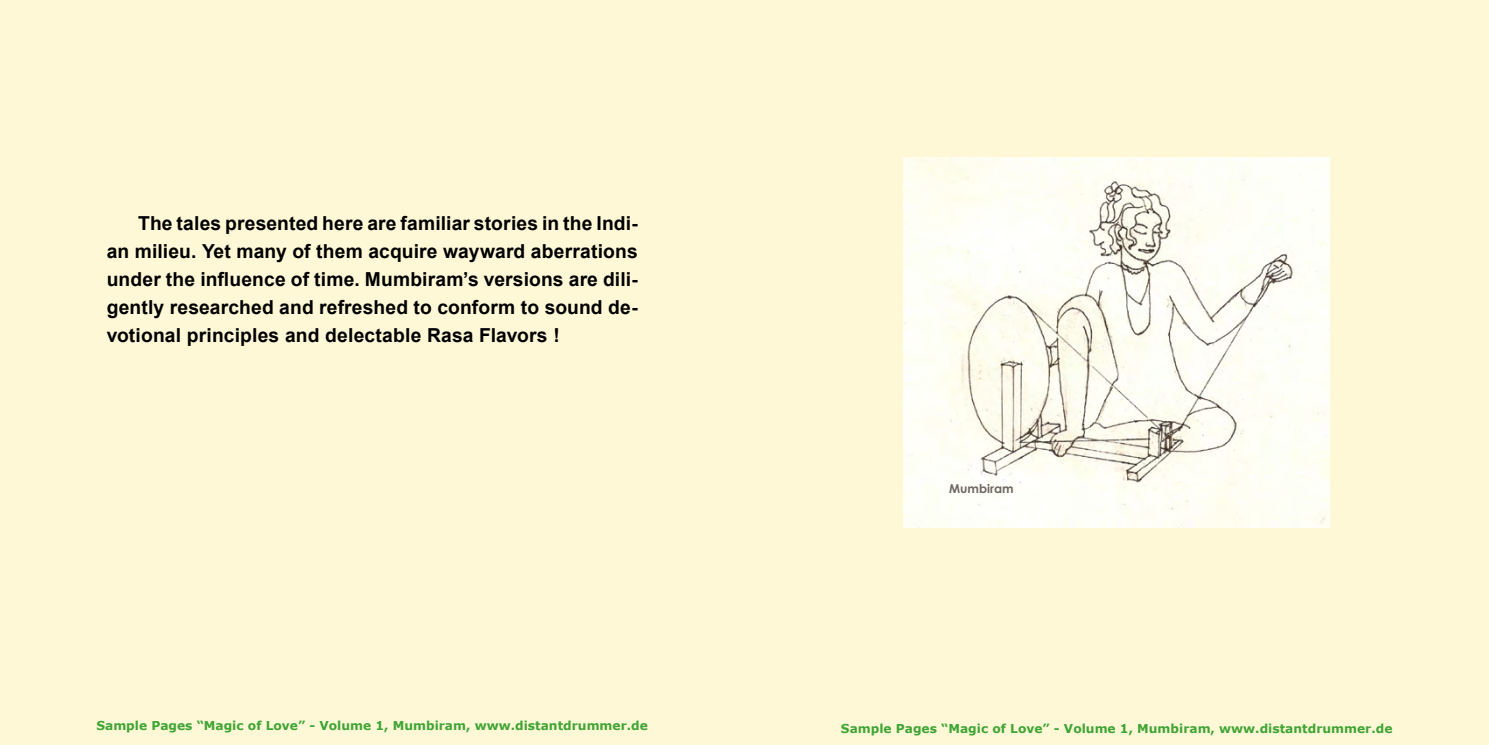
<style>
.page{position:relative;width:1489px;height:745px;background:#fff}
.page>*{position:absolute;margin:0;border:0;box-sizing:border-box;transform-origin:0 0}
.t1{font:700 19.25px/28px "Arial";letter-spacing:.005em;color:#000;text-align:justify}
.t2{font:700 12.25px "Verdana";color:#3fa535}
.t3{font:700 12.25px "Century Gothic Pro";color:#6f6763}
</style>
<div class="page">
<img style="left:903px;top:157px;width:426px;height:369px">
<p class="t1" style="left:107px;top:209px;width:532px;text-indent:31px">The tales presented here are familiar stories in the Indi&shy;an milieu. Yet many of them acquire wayward aberrations under the influence of time. Mumbiram’s versions are dili&shy;gently researched and refreshed to conform to sound de&shy;votional principles and delectable Rasa Flavors !</p>
<p class="t3" style="left:949px;top:481px;width:66px">Mumbiram</p>
<p class="t2" style="left:96px;top:716px;width:553px">Sample Pages “Magic of Love” - Volume 1, Mumbiram, www.distantdrummer.de</p>
<p class="t2" style="left:841px;top:719px;width:553px">Sample Pages “Magic of Love” - Volume 1, Mumbiram, www.distantdrummer.de</p>
</div>
